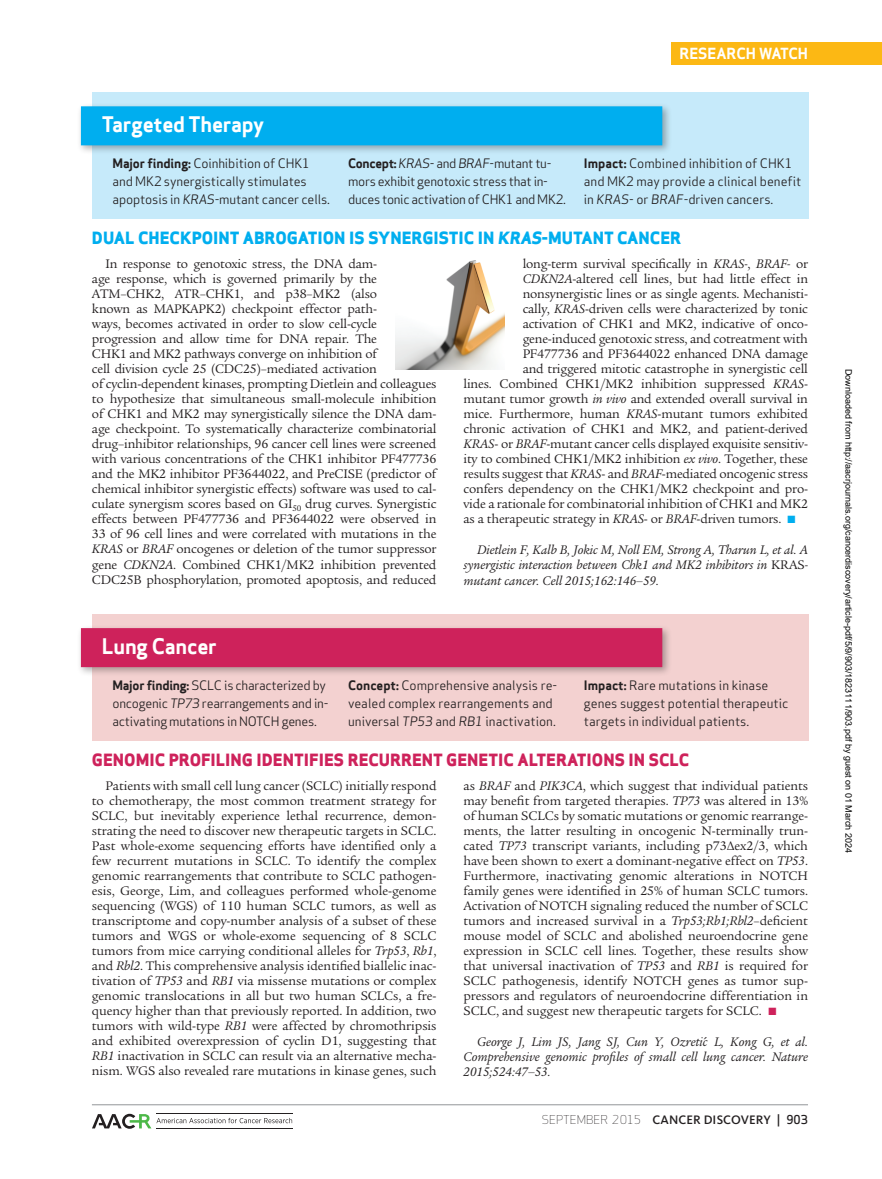
<style>
.page{position:relative;width:882px;height:1179px;background:#fff}
.page>*{position:absolute;margin:0;border:0;box-sizing:border-box;transform-origin:0 0}
.t1{font:700 21px "Apex Sans";letter-spacing:-.01em;color:#fff}
.t2{font:800 16.5px "Apex Sans";color:#ce225b}
.t3{font:800 16.5px "Apex Sans";color:#00aeef}
.t4{font:700 15px "Apex Sans";color:#fff}
.t5{font:13.5px/15px "Legacy Serif Std";letter-spacing:-.015em;color:#231f20;text-align:justify}
.t6{font:italic 13.5px/15.5px "Legacy Serif Std";color:#231f20;text-align:justify}
.t7{font:12.75px/18px "Apex Sans";letter-spacing:-.01em;color:#231f20}
.t8{font:500 12.75px "Kievit OT";letter-spacing:.01em;color:#231f20}
.t9{font:9px "Arial";color:#000}
.s1{font-weight:700}
.s2{font-style:italic}
.s3{color:#00aeef}
.s4{font-style:normal}
.s5{color:#ce225b}
.s6{font-weight:500;font-style:normal}
.s7{font-family:"Apex Sans";font-weight:300;font-size:12px}
.s8{font-family:"Apex Sans";font-size:12px}
</style>
<div class="page">
<div style="left:671px;top:42px;width:210px;height:23px;background:#fcb814"></div>
<hr style="left:92px;top:1104px;width:715px;height:1px;background:#939598">
<svg style="left:92px;top:1113px;width:200px;height:15px"></svg>
<hr style="left:156px;top:1113px;width:136px;height:1px;background:#231f20">
<hr style="left:156px;top:1128px;width:136px;height:1px;background:#231f20">
<div style="left:92px;top:613px;width:715px;height:127px;background:#f3d1d0"></div>
<div style="left:77px;top:624px;width:594px;height:52px;background:#231f20;opacity:.35"></div>
<div style="left:81px;top:628px;width:581px;height:39px;background:#ce225b"></div>
<div style="left:92px;top:92px;width:715px;height:127px;background:#c6eafa"></div>
<div style="left:77px;top:102px;width:594px;height:53px;background:#231f20;opacity:.35"></div>
<div style="left:81px;top:106px;width:581px;height:39px;background:#00aeef"></div>
<img style="left:395px;top:260px;width:109px;height:109px">
<h1 class="t1" style="left:102px;top:110px;width:164px">Targeted Therapy</h1>
<p class="t4" style="left:679px;top:44px;width:48px">RESEARCH</p>
<p class="t4" style="left:758px;top:44px;width:23px">WATCH</p>
<p class="t7" style="left:112px;top:153px;width:219px"><span class="s1">Major finding:</span> Coinhibition of CHK1 and MK2 synergistically stimulates apoptosis in <span class="s2">KRAS</span>-mutant cancer cells.</p>
<p class="t7" style="left:348px;top:153px;width:219px"><span class="s1">Concept:</span> <span class="s2">KRAS</span>- and <span class="s2">BRAF</span>-mutant tu&shy;mors exhibit genotoxic stress that in&shy;duces tonic activation of CHK1 and MK2.</p>
<p class="t7" style="left:583px;top:153px;width:219px"><span class="s1">Impact:</span> Combined inhibition of CHK1 and MK2 may provide a clinical benefit in <span class="s2">KRAS</span>- or <span class="s2">BRAF</span>-driven cancers.</p>
<p class="t3" style="left:92px;top:227px;width:590px">DUAL CHECKPOINT ABROGATION IS SYNERGISTIC IN <span class="s2">KRAS</span>-MUTANT CANCER</p>
<p class="t5" style="left:92px;top:257px;width:346px;text-align:left;text-indent:14px">In response to genotoxic stress, the DNA dam-<br>age response, which is governed primarily by the ATM–CHK2, ATR–CHK1, and p38–MK2 (also<br>known as MAPKAPK2) checkpoint effector path-<br>ways, becomes activated in order to slow cell-cycle progression and allow time for DNA repair. The<br>CHK1 and MK2 pathways converge on inhibition of<br>cell division cycle 25 (CDC25)–mediated activation<br>of cyclin-dependent kinases, prompting Dietlein and colleagues to hypothesize that simultaneous small-molecule inhibition of CHK1 and MK2 may synergistically silence the DNA dam&shy;age checkpoint. To systematically characterize combinatorial drug–inhibitor relationships, 96 cancer cell lines were screened with various concentrations of the CHK1 inhibitor PF477736 and the MK2 inhibitor PF3644022, and PreCISE (predictor of chemical inhibitor synergistic effects) software was used to cal&shy;culate synergism scores based on GI<sub>50</sub> drug curves. Synergistic effects between PF477736 and PF3644022 were observed in 33 of 96 cell lines and were correlated with mutations in the <span class="s2">KRAS</span> or <span class="s2">BRAF</span> oncogenes or deletion of the tumor suppressor gene <span class="s2">CDKN2A</span>. Combined CHK1/MK2 inhibition prevented CDC25B phosphorylation, promoted apoptosis, and reduced</p>
<p class="t5" style="left:522px;top:257px;width:287px">long-term survival specifically in <span class="s2">KRAS-</span>, <span class="s2">BRAF-</span> or</p>
<p class="t5" style="left:522px;top:272px;width:287px"><span class="s2">CDKN2A</span>-altered cell lines, but had little effect in</p>
<p class="t5" style="left:522px;top:287px;width:287px">nonsynergistic lines or as single agents. Mechanisti-</p>
<p class="t5" style="left:522px;top:302px;width:287px">cally, <span class="s2">KRAS</span>-driven cells were characterized by tonic</p>
<p class="t5" style="left:522px;top:317px;width:287px">activation of CHK1 and MK2, indicative of onco-</p>
<p class="t5" style="left:522px;top:332px;width:287px">gene-induced genotoxic stress, and cotreatment with</p>
<p class="t5" style="left:522px;top:347px;width:287px">PF477736 and PF3644022 enhanced DNA damage</p>
<p class="t5" style="left:522px;top:362px;width:287px">and triggered mitotic catastrophe in synergistic cell</p>
<p class="t5" style="left:463px;top:377px;width:346px">lines. Combined CHK1/MK2 inhibition suppressed <span class="s2">KRAS</span>-</p>
<p class="t5" style="left:463px;top:392px;width:346px">mutant tumor growth <span class="s2">in vivo</span> and extended overall survival in</p>
<p class="t5" style="left:463px;top:407px;width:346px">mice. Furthermore, human <span class="s2">KRAS</span>-mutant tumors exhibited</p>
<p class="t5" style="left:463px;top:422px;width:346px">chronic activation of CHK1 and MK2, and patient-derived</p>
<p class="t5" style="left:463px;top:437px;width:346px"><span class="s2">KRAS</span>- or <span class="s2">BRAF</span>-mutant cancer cells displayed exquisite sensitiv-</p>
<p class="t5" style="left:463px;top:452px;width:346px">ity to combined CHK1/MK2 inhibition <span class="s2">ex vivo</span>. Together, these</p>
<p class="t5" style="left:463px;top:467px;width:346px">results suggest that <span class="s2">KRAS</span>- and <span class="s2">BRAF</span>-mediated oncogenic stress</p>
<p class="t5" style="left:463px;top:482px;width:346px">confers dependency on the CHK1/MK2 checkpoint and pro-</p>
<p class="t5" style="left:463px;top:497px;width:346px">vide a rationale for combinatorial inhibition of CHK1 and MK2</p>
<p class="t5" style="left:463px;top:511px;width:333px">as a therapeutic strategy in <span class="s2">KRAS</span>- or <span class="s2">BRAF</span>-driven tumors. <span class="s3">■</span></p>
<p class="t6" style="left:463px;top:542px;width:346px;text-indent:14px">Dietlein F, Kalb B, Jokic M, Noll EM, Strong A, Tharun L, et al. A synergistic interaction between Chk1 and MK2 inhibitors in <span class="s4">KRAS&shy;</span>mutant cancer. Cell 2015;162:146–59.</p>
<h1 class="t1" style="left:102px;top:632px;width:116px">Lung Cancer</h1>
<p class="t7" style="left:112px;top:674px;width:217px"><span class="s1">Major finding:</span> SCLC is characterized by oncogenic <span class="s2">TP73</span> rearrangements and in&shy;activating mutations in NOTCH genes.</p>
<p class="t7" style="left:348px;top:674px;width:210px"><span class="s1">Concept:</span> Comprehensive analysis re&shy;vealed complex rearrangements and universal <span class="s2">TP53</span> and <span class="s2">RB1</span> inactivation.</p>
<p class="t7" style="left:583px;top:674px;width:206px"><span class="s1">Impact:</span> Rare mutations in kinase genes suggest potential therapeutic targets in individual patients.</p>
<p class="t2" style="left:92px;top:749px;width:568px">GENOMIC PROFILING IDENTIFIES RECURRENT GENETIC ALTERATIONS IN SCLC</p>
<p class="t5" style="left:92px;top:778px;width:346px;text-indent:14px">Patients with small cell lung cancer (SCLC) initially respond to chemotherapy, the most common treatment strategy for SCLC, but inevitably experience lethal recurrence, demon&shy;strating the need to discover new therapeutic targets in SCLC.<br>Past whole-exome sequencing efforts have identified only a few recurrent mutations in SCLC. To identify the complex genomic rearrangements that contribute to SCLC pathogen&shy;esis, George, Lim, and colleagues performed whole-genome sequencing (WGS) of 110 human SCLC tumors, as well as transcriptome and copy-number analysis of a subset of these tumors and WGS or whole-exome sequencing of 8 SCLC tumors from mice carrying conditional alleles for <span class="s2">Trp53</span>, <span class="s2">Rb1</span>, and <span class="s2">Rbl2</span>. This comprehensive analysis identified biallelic inac&shy;tivation of <span class="s2">TP53</span> and <span class="s2">RB1</span> via missense mutations or complex genomic translocations in all but two human SCLCs, a fre&shy;quency higher than that previously reported. In addition, two tumors with wild-type <span class="s2">RB1</span> were affected by chromothripsis and exhibited overexpression of cyclin D1, suggesting that <span class="s2">RB1</span> inactivation in SCLC can result via an alternative mecha&shy;nism. WGS also revealed rare mutations in kinase genes, such</p>
<p class="t5" style="left:463px;top:778px;width:346px">as <span class="s2">BRAF</span> and <span class="s2">PIK3CA</span>, which suggest that individual patients may benefit from targeted therapies. <span class="s2">TP73</span> was altered in 13% of human SCLCs by somatic mutations or genomic rearrange&shy;ments, the latter resulting in oncogenic N-terminally trun&shy;cated <span class="s2">TP73</span> transcript variants, including p73Δex2/3, which have been shown to exert a dominant-negative effect on <span class="s2">TP53</span>.<br>Furthermore, inactivating genomic alterations in NOTCH family genes were identified in 25% of human SCLC tumors.<br>Activation of NOTCH signaling reduced the number of SCLC tumors and increased survival in a <span class="s2">Trp53;Rb1;Rbl2</span>–deficient mouse model of SCLC and abolished neuroendocrine gene expression in SCLC cell lines. Together, these results show that universal inactivation of <span class="s2">TP53</span> and <span class="s2">RB1</span> is required for SCLC pathogenesis, identify NOTCH genes as tumor sup&shy;pressors and regulators of neuroendocrine differentiation in SCLC, and suggest new therapeutic targets for SCLC. <span class="s5">■</span></p>
<p class="t6" style="left:463px;top:1033px;width:346px;text-indent:14px">George J, Lim JS, Jang SJ, Cun Y, Ozretic<span class="s6">´</span> L, Kong G, et al.<br>Comprehensive genomic profiles of small cell lung cancer. Nature 2015;524:47–53.</p>
<p class="t8" style="left:542px;top:1111px;width:267px"><span class="s7">SEPTEMBER 2015</span> CANCER DISCOVERY <span class="s8">| 903</span></p>
<p class="t9" style="left:851px;top:369px;width:485px;rotate:90deg">Downloaded from http://aacrjournals.org/cancerdiscovery/article-pdf/5/9/903/1823111/903.pdf by guest on 01 March 2024</p>
</div>
